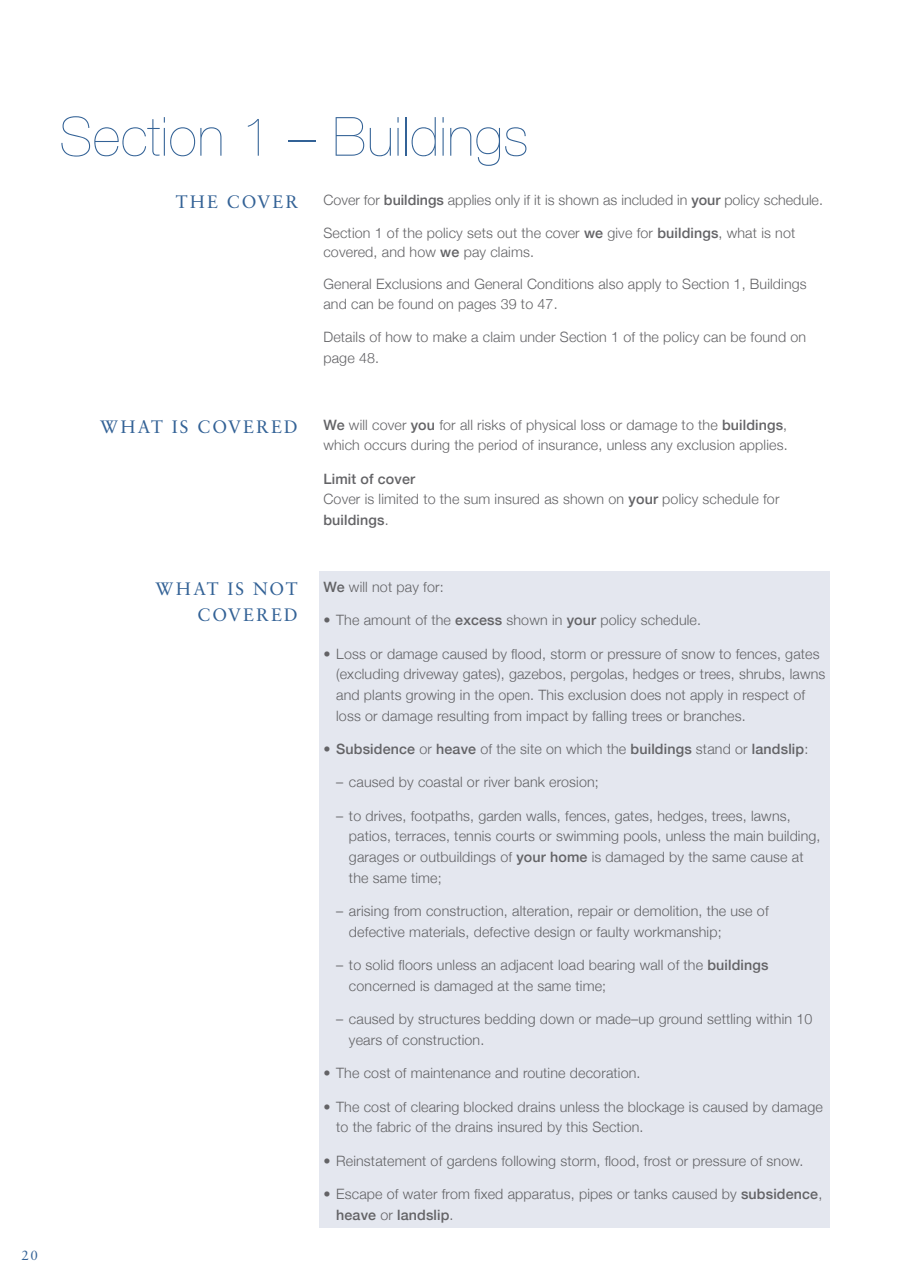
<style>
.page{position:relative;width:915px;height:1285px;background:#fff}
.page>*{position:absolute;margin:0;border:0;box-sizing:border-box;transform-origin:0 0}
.t1{font:200 54px "Helvetica Neue";letter-spacing:.01em;color:#336296}
.t2{font:18px/25.5px "Classical Garamond BT";letter-spacing:.105em;color:#336296;text-align:right}
.t3{font:300 14.25px/20.5px "Helvetica Neue";letter-spacing:.01em;color:#636366}
.t4{font:500 14.25px "Helvetica Neue";letter-spacing:.01em;color:#636366}
.t5{font:13.5px "Classical Garamond BT";color:#336296}
.s1{font-weight:500}
.s2{font-weight:300}
</style>
<div class="page">
<div style="left:319px;top:571px;width:510px;height:656px;background:#e4e7ef"></div>
<p class="t5" style="left:22px;top:1246px;width:18px">20</p>
<h1 class="t1" style="left:60px;top:95px;width:470px">Section 1 – Buildings</h1>
<p class="t2" style="left:176px;top:189px;width:124px">THE COVER</p>
<p class="t3" style="left:323px;top:189px;width:501px">Cover for <span class="s1">buildings</span> applies only if it is shown as included in <span class="s1">your</span> policy schedule.</p>
<p class="t3" style="left:323px;top:222px;width:473px;line-height:19.5px">Section 1 of the policy sets out the cover <span class="s1">we</span> give for <span class="s1">buildings</span>, what is not covered, and how <span class="s1">we</span> pay claims.</p>
<p class="t3" style="left:323px;top:274px;width:484px;line-height:19.5px">General Exclusions and General Conditions also apply to Section 1, Buildings and can be found on pages 39 to 47.</p>
<p class="t3" style="left:323px;top:326px;width:484px">Details of how to make a claim under Section 1 of the policy can be found on page 48.</p>
<p class="t2" style="left:100px;top:413px;width:199px">WHAT IS COVERED</p>
<p class="t2" style="left:156px;top:575px;width:144px">WHAT IS NOT<br>COVERED</p>
<p class="t3" style="left:323px;top:413px;width:465px"><span class="s1">We</span> will cover <span class="s1">you</span> for all risks of physical loss or damage to the <span class="s1">buildings</span>, which occurs during the period of insurance, unless any exclusion applies.</p>
<p class="t3" style="left:323px;top:467px;width:457px"><span class="s1">Limit of cover<br></span>Cover is limited to the sum insured as shown on <span class="s1">your</span> policy schedule for <span class="s1">buildings</span>.</p>
<p class="t3" style="left:323px;top:575px;width:122px"><span class="s1">We</span> will not pay for:</p>
<p class="t3" style="left:323px;top:609px;width:379px">• The amount of the <span class="s1">excess</span> shown in <span class="s1">your</span> policy schedule.</p>
<p class="t3" style="left:336px;top:642px;width:490px;text-indent:-13px">• Loss or damage caused by flood, storm or pressure of snow to fences, gates (excluding driveway gates), gazebos, pergolas, hedges or trees, shrubs, lawns and plants growing in the open. This exclusion does not apply in respect of loss or damage resulting from impact by falling trees or branches.</p>
<p class="t4" style="left:323px;top:737px;width:486px"><span class="s2">•</span> Subsidence <span class="s2">or</span> heave <span class="s2">of the site on which the</span> buildings <span class="s2">stand or</span> landslip<span class="s2">:</span></p>
<p class="t3" style="left:336px;top:771px;width:264px">– caused by coastal or river bank erosion;</p>
<p class="t3" style="left:349px;top:804px;width:473px;text-indent:-13px">– to drives, footpaths, garden walls, fences, gates, hedges, trees, lawns, patios, terraces, tennis courts or swimming pools, unless the main building, garages or outbuildings of <span class="s1">your home</span> is damaged by the same cause at the same time;</p>
<p class="t3" style="left:349px;top:899px;width:421px;text-indent:-13px">– arising from construction, alteration, repair or demolition, the use of defective materials, defective design or faulty workmanship;</p>
<p class="t3" style="left:349px;top:953px;width:421px;text-indent:-13px">– to solid floors unless an adjacent load bearing wall of the <span class="s1">buildings </span>concerned is damaged at the same time;</p>
<p class="t3" style="left:349px;top:1007px;width:465px;text-indent:-13px">– caused by structures bedding down or made–up ground settling within 10 years of construction.</p>
<p class="t3" style="left:323px;top:1061px;width:318px">• The cost of maintenance and routine decoration.</p>
<p class="t3" style="left:336px;top:1095px;width:488px;text-indent:-13px">• The cost of clearing blocked drains unless the blockage is caused by damage to the fabric of the drains insured by this Section.</p>
<p class="t3" style="left:323px;top:1149px;width:481px">• Reinstatement of gardens following storm, flood, frost or pressure of snow.</p>
<p class="t3" style="left:336px;top:1182px;width:487px;text-indent:-13px">• Escape of water from fixed apparatus, pipes or tanks caused by <span class="s1">subsidence</span>, <span class="s1">heave</span> or <span class="s1">landslip</span>.</p>
</div>
